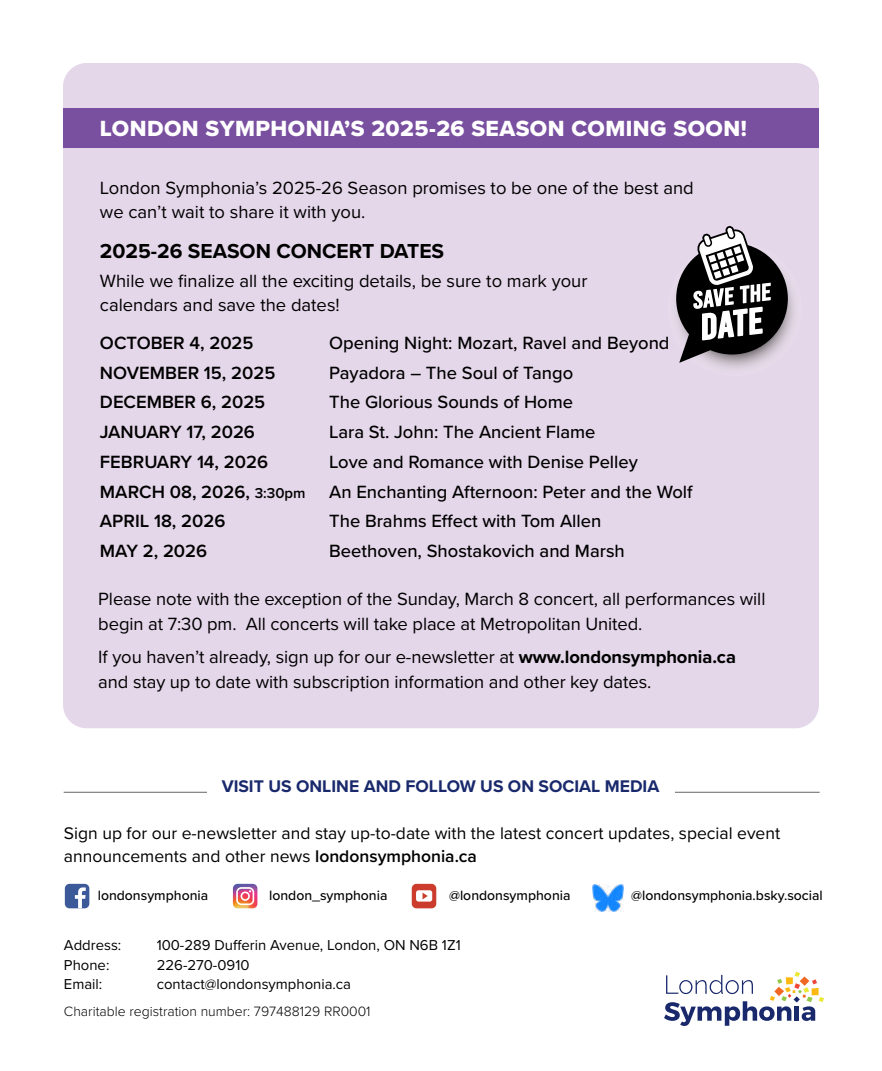
<style>
.page{position:relative;width:882px;height:1071px;background:#fff}
.page>*{position:absolute;margin:0;border:0;box-sizing:border-box;transform-origin:0 0}
.t1{font:22.75px "Proxima Nova Extrabld";letter-spacing:.02em;color:#fff}
.t2{font:700 21px "Proxima Nova";color:#000}
.t3{font:18.38px/24.5px "Proxima Nova";letter-spacing:-.005em;color:#000}
.t4{font:500 18.38px "Proxima Nova";color:#000}
.t5{font:600 18.38px "Proxima Nova";color:#000}
.t6{font:17.5px/22.8px "Proxima Nova";color:#000}
.t7{font:700 17.5px "Proxima Nova";color:#19296c}
.t8{font:14.88px "Proxima Nova";color:#000}
.t9{font:500 14px "Proxima Nova";color:#000}
.t10{font:300 14px "Proxima Nova";color:#000}
.s1{font-size:14.88px}
.s2{font-weight:700}
.s3{font-weight:600}
</style>
<div class="page">
<hr style="left:64px;top:792px;width:756px;height:1px;background:#6a6463">
<div style="left:207px;top:778px;width:467px;height:31px;background:#fff"></div>
<svg style="left:664px;top:972px;width:160px;height:54px"></svg>
<div style="left:63px;top:63px;width:756px;height:665px;background:#e5d7ea;border-radius:24px"></div>
<div style="left:63px;top:108px;width:756px;height:39px;background:#7950a0"></div>
<svg style="left:676px;top:226px;width:112px;height:137px"></svg>
<div style="left:63px;top:882px;width:28px;height:28px;border:4px solid #fff;border-radius:5px"></div>
<div style="left:65px;top:884px;width:24px;height:24px;background:#3c5a99;border-radius:5px"></div>
<svg style="left:75px;top:887px;width:11px;height:21px"></svg>
<div style="left:231px;top:882px;width:28px;height:28px;border:4px solid #fff;border-radius:5px"></div>
<svg style="left:233px;top:884px;width:24px;height:24px"></svg>
<div style="left:410px;top:882px;width:28px;height:28px;border:4px solid #fff;border-radius:5px"></div>
<div style="left:412px;top:884px;width:24px;height:24px;background:#cb3c2d;border-radius:5px"></div>
<svg style="left:416px;top:890px;width:16px;height:12px"></svg>
<img style="left:592px;top:885px;width:31px;height:27px">
<p class="t1" style="left:100px;top:112px;width:648px">LONDON SYMPHONIA’S 2025-26 SEASON COMING SOON!</p>
<p class="t3" style="left:100px;top:175px;width:595px">London Symphonia’s 2025-26 Season promises to be one of the best and we can’t wait to share it with you.</p>
<p class="t2" style="left:100px;top:236px;width:346px">2025-26 SEASON CONCERT DATES</p>
<p class="t3" style="left:100px;top:268px;width:489px">While we finalize all the exciting details, be sure to mark your calendars and save the dates!</p>
<p class="t5" style="left:100px;top:329px;width:155px">OCTOBER 4, 2025</p>
<p class="t4" style="left:329px;top:329px;width:342px">Opening Night: Mozart, Ravel and Beyond</p>
<p class="t5" style="left:100px;top:359px;width:177px">NOVEMBER 15, 2025</p>
<p class="t4" style="left:329px;top:359px;width:246px">Payadora – The Soul of Tango</p>
<p class="t5" style="left:100px;top:389px;width:167px">DECEMBER 6, 2025</p>
<p class="t4" style="left:329px;top:389px;width:245px">The Glorious Sounds of Home</p>
<p class="t5" style="left:100px;top:418px;width:157px">JANUARY 17, 2026</p>
<p class="t4" style="left:329px;top:418px;width:268px">Lara St. John: The Ancient Flame</p>
<p class="t5" style="left:100px;top:448px;width:170px">FEBRUARY 14, 2026</p>
<p class="t4" style="left:329px;top:448px;width:310px">Love and Romance with Denise Pelley</p>
<p class="t5" style="left:100px;top:478px;width:207px">MARCH 08, 2026, <span class="s1">3:30pm</span></p>
<p class="t4" style="left:329px;top:478px;width:365px">An Enchanting Afternoon: Peter and the Wolf</p>
<p class="t5" style="left:100px;top:508px;width:127px">APRIL 18, 2026</p>
<p class="t4" style="left:329px;top:508px;width:274px">The Brahms Effect with Tom Allen</p>
<p class="t5" style="left:100px;top:537px;width:109px">MAY 2, 2026</p>
<p class="t4" style="left:329px;top:537px;width:297px">Beethoven, Shostakovich and Marsh</p>
<p class="t3" style="left:98px;top:586px;width:669px">Please note with the exception of the Sunday, March 8 concert, all performances will begin at 7:30 pm. All concerts will take place at Metropolitan United.</p>
<p class="t3" style="left:98px;top:644px;width:639px">If you haven’t already, sign up for our e-newsletter at <span class="s2">www.londonsymphonia.ca </span>and stay up to date with subscription information and other key dates.</p>
<p class="t7" style="left:222px;top:773px;width:439px">VISIT US ONLINE AND FOLLOW US ON SOCIAL MEDIA</p>
<p class="t6" style="left:64px;top:821px;width:718px">Sign up for our e-newsletter and stay up-to-date with the latest concert updates, special event announcements and other news <span class="s3">londonsymphonia.ca</span></p>
<p class="t9" style="left:98px;top:885px;width:112px">londonsymphonia</p>
<p class="t9" style="left:269px;top:885px;width:120px">london_symphonia</p>
<p class="t9" style="left:449px;top:885px;width:123px">@londonsymphonia</p>
<p class="t9" style="left:631px;top:885px;width:193px">@londonsymphonia.bsky.social</p>
<p class="t8" style="left:64px;top:934px;width:59px">Address:</p>
<p class="t8" style="left:157px;top:934px;width:306px">100-289 Dufferin Avenue, London, ON N6B 1Z1</p>
<p class="t8" style="left:64px;top:954px;width:47px">Phone:</p>
<p class="t8" style="left:157px;top:954px;width:94px">226-270-0910</p>
<p class="t8" style="left:64px;top:973px;width:40px">Email:</p>
<p class="t8" style="left:157px;top:973px;width:196px">contact@londonsymphonia.ca</p>
<p class="t10" style="left:64px;top:1001px;width:308px">Charitable registration number: 797488129 RR0001</p>
</div>
